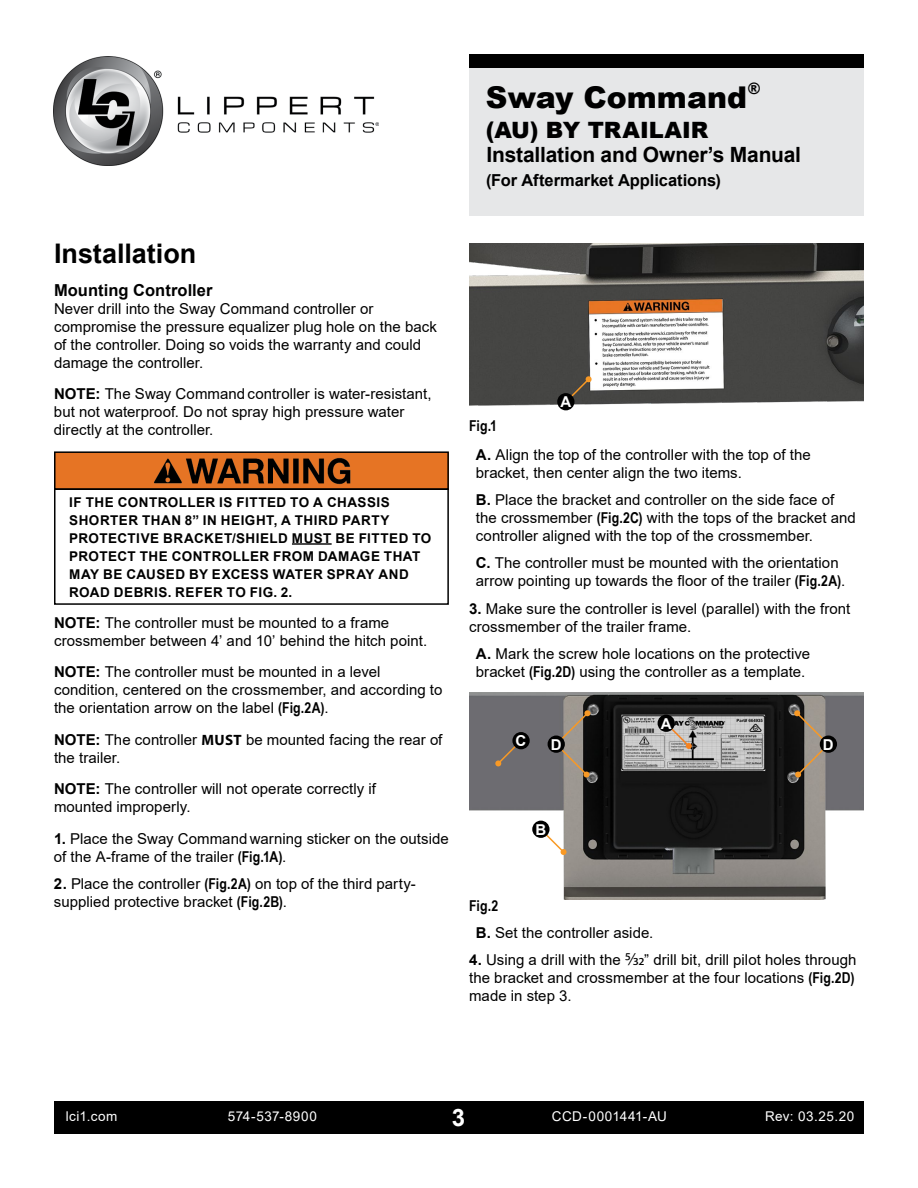
<style>
.page{position:relative;width:918px;height:1188px;background:#fff}
.page>*{position:absolute;margin:0;border:0;box-sizing:border-box;transform-origin:0 0}
.t1{font:900 30px "Arial";color:#000}
.t2{font:700 27px "Arial";color:#000}
.t3{font:700 24px "Arial";color:#fff}
.t4{font:900 22.5px "Arial";color:#000}
.t5{font:700 21px "Arial";letter-spacing:-.01em;color:#000}
.t6{font:700 16.5px "Arial";color:#000}
.t7{font:15px/18px "Arial";letter-spacing:.005em;color:#000}
.t8{font:700 15px "Arial Narrow";color:#000}
.t9{font:700 15px "Arial";color:#fff}
.t10{font:700 13.5px/18px "Arial";letter-spacing:.035em;color:#000}
.t11{font:13.5px "Arial";letter-spacing:.035em;color:#fff}
.s1{font-weight:700}
.s2{font-family:"Arial Narrow";font-weight:700}
.s3{font-family:"Myriad Pro";font-weight:700}
.s4{font-family:"Myriad Pro";font-size:18px}
</style>
<div class="page">
<div style="left:54px;top:1102px;width:810px;height:32px;background:#000"></div>
<img style="left:54px;top:56px;width:325px;height:110px">
<div style="left:469px;top:54px;width:395px;height:162px;background:#e6e7e8"></div>
<div style="left:469px;top:54px;width:395px;height:14px;background:#000"></div>
<img style="left:469px;top:243px;width:395px;height:168px">
<img style="left:57px;top:454px;width:389px;height:33px">
<div style="left:54px;top:451px;width:395px;height:39px;border:2px solid #000"></div>
<hr style="left:292px;top:543px;width:40px;height:2px;background:#000">
<div style="left:54px;top:488px;width:395px;height:117px;border:2px solid #000"></div>
<img style="left:469px;top:693px;width:395px;height:207px">
<svg style="left:495px;top:739px;width:28px;height:28px"></svg>
<div style="left:512px;top:732px;width:18px;height:17px;background:#000;border-radius:50%"></div>
<svg style="left:539px;top:828px;width:28px;height:27px"></svg>
<div style="left:532px;top:821px;width:18px;height:17px;background:#000;border-radius:50%"></div>
<svg style="left:665px;top:722px;width:27px;height:27px"></svg>
<div style="left:658px;top:715px;width:17px;height:17px;background:#000;border-radius:50%"></div>
<svg style="left:555px;top:710px;width:36px;height:68px;background:#7d7369"></svg>
<div style="left:548px;top:736px;width:17px;height:17px;background:#000;border-radius:50%"></div>
<svg style="left:564px;top:376px;width:28px;height:28px"></svg>
<div style="left:557px;top:393px;width:17px;height:17px;background:#000;border-radius:50%"></div>
<svg style="left:794px;top:710px;width:36px;height:68px;background:#786f64"></svg>
<div style="left:820px;top:736px;width:17px;height:17px;background:#000;border-radius:50%"></div>
<h1 class="t1" style="left:486px;top:75px;width:276px">Sway Command<sup>®</sup></h1>
<h3 class="t4" style="left:486px;top:113px;width:224px">(AU) BY TRAILAIR</h3>
<h3 class="t5" style="left:487px;top:140px;width:316px">Installation and Owner’s Manual</h3>
<p class="t6" style="left:486px;top:168px;width:236px">(For Aftermarket Applications)</p>
<h2 class="t2" style="left:54px;top:234px;width:144px">Installation</h2>
<p class="t6" style="left:54px;top:278px;width:160px">Mounting Controller</p>
<p class="t7" style="left:54px;top:299px;width:384px">Never drill into the Sway Command controller or compromise the pressure equalizer plug hole on the back of the controller. Doing so voids the warranty and could damage the controller.</p>
<p class="t7" style="left:54px;top:385px;width:379px"><span class="s1">NOTE:</span> The Sway Command controller is water-resistant, but not waterproof. Do not spray high pressure water directly at the controller.</p>
<p class="t10" style="left:69px;top:493px;width:364px">IF THE CONTROLLER IS FITTED TO A CHASSIS SHORTER THAN 8” IN HEIGHT, A THIRD PARTY PROTECTIVE BRACKET/SHIELD MUST BE FITTED TO PROTECT THE CONTROLLER FROM DAMAGE THAT MAY BE CAUSED BY EXCESS WATER SPRAY AND ROAD DEBRIS. REFER TO FIG. 2.</p>
<p class="t7" style="left:54px;top:613px;width:375px"><span class="s1">NOTE:</span> The controller must be mounted to a frame crossmember between 4’ and 10’ behind the hitch point.</p>
<p class="t7" style="left:54px;top:663px;width:390px"><span class="s1">NOTE:</span> The controller must be mounted in a level condition, centered on the crossmember, and according to the orientation arrow on the label <span class="s2">(Fig.2A)</span>.</p>
<p class="t7" style="left:54px;top:730px;width:390px"><span class="s1">NOTE:</span> The controller <span class="s3">MUST</span> be mounted facing the rear of the trailer.</p>
<p class="t7" style="left:54px;top:780px;width:324px"><span class="s1">NOTE:</span> The controller will not operate correctly if mounted improperly.</p>
<p class="t7" style="left:54px;top:829px;width:396px"><span class="s1">1.</span> Place the Sway Command warning sticker on the outside of the A-frame of the trailer <span class="s2">(Fig.1A)</span>.</p>
<p class="t7" style="left:54px;top:875px;width:363px"><span class="s1">2.</span> Place the controller <span class="s2">(Fig.2A)</span> on top of the third party&shy;supplied protective bracket <span class="s2">(Fig.2B)</span>.</p>
<p class="t8" style="left:469px;top:414px;width:29px">Fig.1</p>
<p class="t9" style="left:560px;top:391px;width:12px">A</p>
<p class="t7" style="left:476px;top:445px;width:336px"><span class="s1">A.</span> Align the top of the controller with the top of the bracket, then center align the two items.</p>
<p class="t7" style="left:476px;top:491px;width:381px"><span class="s1">B.</span> Place the bracket and controller on the side face of the crossmember <span class="s2">(Fig.2C)</span> with the tops of the bracket and controller aligned with the top of the crossmember.</p>
<p class="t7" style="left:476px;top:554px;width:371px"><span class="s1">C.</span> The controller must be mounted with the orientation arrow pointing up towards the floor of the trailer <span class="s2">(Fig.2A)</span>.</p>
<p class="t7" style="left:469px;top:600px;width:383px"><span class="s1">3.</span> Make sure the controller is level (parallel) with the front crossmember of the trailer frame.</p>
<p class="t7" style="left:476px;top:645px;width:336px"><span class="s1">A.</span> Mark the screw hole locations on the protective bracket <span class="s2">(Fig.2D)</span> using the controller as a template.</p>
<p class="t9" style="left:515px;top:730px;width:12px">C</p>
<p class="t9" style="left:551px;top:734px;width:12px">D</p>
<p class="t8" style="left:469px;top:894px;width:31px">Fig.2</p>
<p class="t9" style="left:535px;top:819px;width:12px">B</p>
<p class="t9" style="left:661px;top:713px;width:12px">A</p>
<p class="t9" style="left:823px;top:734px;width:12px">D</p>
<p class="t7" style="left:476px;top:923px;width:179px"><span class="s1">B.</span> Set the controller aside.</p>
<p class="t7" style="left:469px;top:951px;width:389px"><span class="s1">4.</span> Using a drill with the <span class="s4">5/32</span>” drill bit, drill pilot holes through the bracket and crossmember at the four locations <span class="s2">(Fig.2D) </span>made in step 3.</p>
<p class="t11" style="left:66px;top:1107px;width:53px">lci1.com</p>
<p class="t11" style="left:228px;top:1107px;width:91px">574-537-8900</p>
<h3 class="t3" style="left:452px;top:1101px;width:15px">3</h3>
<p class="t11" style="left:552px;top:1107px;width:117px">CCD-0001441-AU</p>
<p class="t11" style="left:765px;top:1107px;width:91px">Rev: 03.25.20</p>
</div>
